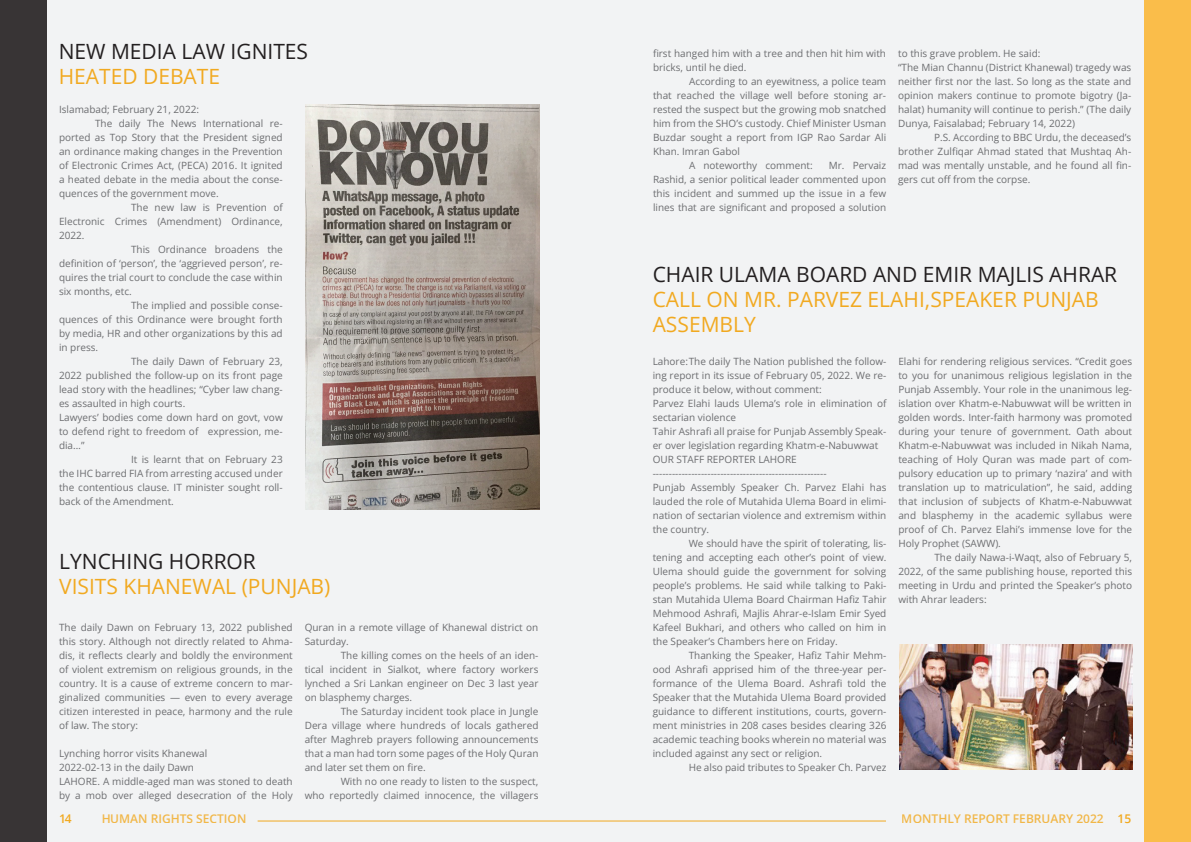
<style>
.page{position:relative;width:1191px;height:842px;background:#f2f3f4}
.page>*{position:absolute;margin:0;border:0;box-sizing:border-box;transform-origin:0 0}
.t1{font:700 21px/25.2px "Open Sans";color:#f1a920}
.t2{font:700 21px "Open Sans";color:#231f20}
.t3{font:600 12px "Open Sans";color:#f1a920}
.t4{font:10px/14px "Open Sans";color:#6c6d70;text-align:justify}
.t5{font:700 10px "Open Sans";color:#6c6d70}
.s1{font-weight:700}
</style>
<div class="page">
<div style="left:1144px;top:0;width:47px;height:842px;background:#fabd4a"></div>
<div style="left:0;top:0;width:46px;height:842px;background:#383435"></div>
<hr style="left:258px;top:820px;width:628px;height:1px;background:#f1a920">
<img style="left:306px;top:105px;width:234px;height:405px">
<img style="left:899px;top:645px;width:233px;height:125px">
<h1 class="t2" style="left:59px;top:37px;width:251px">NEW MEDIA LAW IGNITES</h1>
<h1 class="t1" style="left:59px;top:63px;width:163px">HEATED DEBATE</h1>
<p class="t4" style="left:59px;top:102px;width:142px">Islamabad; February 21, 2022:</p>
<p class="t4" style="left:95px;top:116px;width:189px">The daily The News International re-</p>
<p class="t4" style="left:59px;top:130px;width:225px">ported as Top Story that the President signed</p>
<p class="t4" style="left:59px;top:144px;width:225px">an ordinance making changes in the Prevention</p>
<p class="t4" style="left:59px;top:158px;width:225px">of Electronic Crimes Act, (PECA) 2016. It ignited</p>
<p class="t4" style="left:59px;top:172px;width:225px">a heated debate in the media about the conse-</p>
<p class="t4" style="left:59px;top:186px;width:161px">quences of the government move.</p>
<p class="t4" style="left:131px;top:200px;width:153px">The new law is Prevention of</p>
<p class="t4" style="left:59px;top:214px;width:225px">Electronic Crimes (Amendment) Ordinance,</p>
<p class="t4" style="left:59px;top:228px;width:27px">2022.</p>
<p class="t4" style="left:131px;top:242px;width:153px">This Ordinance broadens the</p>
<p class="t4" style="left:59px;top:256px;width:225px">definition of ‘person’, the ‘aggrieved person’, re-</p>
<p class="t4" style="left:59px;top:270px;width:225px">quires the trial court to conclude the case within</p>
<p class="t4" style="left:59px;top:284px;width:74px">six months, etc.</p>
<p class="t4" style="left:131px;top:298px;width:153px">The implied and possible conse-</p>
<p class="t4" style="left:59px;top:312px;width:225px">quences of this Ordinance were brought forth</p>
<p class="t4" style="left:59px;top:326px;width:225px">by media, HR and other organizations by this ad</p>
<p class="t4" style="left:59px;top:340px;width:41px">in press.</p>
<p class="t4" style="left:131px;top:354px;width:153px">The daily Dawn of February 23,</p>
<p class="t4" style="left:59px;top:368px;width:225px">2022 published the follow-up on its front page</p>
<p class="t4" style="left:59px;top:382px;width:225px">lead story with the headlines; <span class="s1">“Cyber law chang-</span></p>
<p class="t5" style="left:59px;top:396px;width:128px">es assaulted in high courts.</p>
<p class="t5" style="left:59px;top:410px;width:225px">Lawyers’ bodies come down hard on govt, vow</p>
<p class="t5" style="left:59px;top:424px;width:225px">to defend right to freedom of expression, me-</p>
<p class="t5" style="left:59px;top:438px;width:27px">dia…”</p>
<p class="t4" style="left:59px;top:452px;width:225px;text-indent:72px">It is learnt that on February 23 the IHC barred FIA from arresting accused under the contentious clause. IT minister sought roll&shy;back of the Amendment.</p>
<h1 class="t2" style="left:59px;top:547px;width:198px">LYNCHING HORROR</h1>
<h1 class="t1" style="left:59px;top:573px;width:273px">VISITS KHANEWAL (PUNJAB)</h1>
<p class="t4" style="left:59px;top:620px;width:235px">The daily Dawn on February 13, 2022 published this story. Although not directly related to Ahma&shy;dis, it reflects clearly and boldly the environment of violent extremism on religious grounds, in the country. It is a cause of extreme concern to mar&shy;ginalized communities — even to every average citizen interested in peace, harmony and the rule of law. The story:</p>
<p class="t4" style="left:59px;top:746px;width:235px;text-align:left">Lynching horror visits Khanewal<br>2022-02-13 in the daily Dawn<br>LAHORE. A middle-aged man was stoned to death by a mob over alleged desecration of the Holy</p>
<p class="t4" style="left:305px;top:620px;width:235px">Quran in a remote village of Khanewal district on<br>Saturday.</p>
<p class="t4" style="left:305px;top:648px;width:235px;text-indent:36px">The killing comes on the heels of an iden&shy;tical incident in Sialkot, where factory workers lynched a Sri Lankan engineer on Dec 3 last year on blasphemy charges.</p>
<p class="t4" style="left:305px;top:704px;width:235px;text-indent:36px">The Saturday incident took place in Jungle Dera village where hundreds of locals gathered after Maghreb prayers following announcements that a man had torn some pages of the Holy Quran and later set them on fire.</p>
<p class="t4" style="left:305px;top:774px;width:235px;text-align:right">With no one ready to listen to the suspect,<br>who reportedly claimed innocence, the villagers</p>
<p class="t4" style="left:653px;top:46px;width:235px">first hanged him with a tree and then hit him with bricks, until he died.</p>
<p class="t4" style="left:689px;top:74px;width:199px">According to an eyewitness, a police team</p>
<p class="t4" style="left:653px;top:88px;width:235px">that reached the village well before stoning ar-</p>
<p class="t4" style="left:653px;top:102px;width:235px">rested the suspect but the growing mob snatched</p>
<p class="t4" style="left:653px;top:116px;width:235px">him from the SHO’s custody. Chief Minister Usman</p>
<p class="t4" style="left:653px;top:130px;width:235px">Buzdar sought a report from IGP Rao Sardar Ali</p>
<p class="t4" style="left:653px;top:144px;width:89px">Khan. Imran Gabol</p>
<p class="t4" style="left:689px;top:158px;width:125px">A noteworthy comment:</p>
<p class="t4" style="left:653px;top:158px;width:235px;text-indent:176px">Mr. Pervaiz Rashid, a senior political leader commented upon this incident and summed up the issue in a few lines that are significant and proposed a solution</p>
<p class="t4" style="left:898px;top:46px;width:235px;text-align:left">to this grave problem. He said:<br>“The Mian Channu (District Khanewal) tragedy was neither first nor the last. So long as the state and opinion makers continue to promote bigotry (Ja&shy;halat) humanity will continue to perish.” (The daily Dunya, Faisalabad; February 14, 2022)</p>
<p class="t4" style="left:898px;top:130px;width:235px;text-indent:36px">P.S. According to BBC Urdu, the deceased’s brother Zulfiqar Ahmad stated that Mushtaq Ah&shy;mad was mentally unstable, and he found all fin&shy;gers cut off from the corpse.</p>
<h1 class="t2" style="left:652px;top:260px;width:466px">CHAIR ULAMA BOARD AND EMIR MAJLIS AHRAR</h1>
<h1 class="t1" style="left:652px;top:286px;width:447px">CALL ON MR. PARVEZ ELAHI,SPEAKER PUNJAB<br>ASSEMBLY</h1>
<p class="t4" style="left:652px;top:354px;width:235px;text-align:left">Lahore:The daily The Nation published the follow&shy;ing report in its issue of February 05, 2022. We re&shy;produce it below, without comment:<br>Parvez Elahi lauds Ulema’s role in elimination of sectarian violence<br>Tahir Ashrafi all praise for Punjab Assembly Speak&shy;er over legislation regarding Khatm-e-Nabuwwat OUR STAFF REPORTER LAHORE ------------------------------------------------------<br>Punjab Assembly Speaker Ch. Parvez Elahi has lauded the role of Mutahida Ulema Board in elimi&shy;nation of sectarian violence and extremism within the country.</p>
<p class="t4" style="left:652px;top:536px;width:235px;text-indent:36px">We should have the spirit of tolerating, lis&shy;tening and accepting each other’s point of view.<br>Ulema should guide the government for solving people’s problems. He said while talking to Paki&shy;stan Mutahida Ulema Board Chairman Hafiz Tahir Mehmood Ashrafi, Majlis Ahrar-e-Islam Emir Syed Kafeel Bukhari, and others who called on him in the Speaker’s Chambers here on Friday.</p>
<p class="t4" style="left:652px;top:648px;width:235px;text-indent:36px">Thanking the Speaker, Hafiz Tahir Mehm&shy;ood Ashrafi apprised him of the three-year per&shy;formance of the Ulema Board. Ashrafi told the Speaker that the Mutahida Ulema Board provided guidance to different institutions, courts, govern&shy;ment ministries in 208 cases besides clearing 326 academic teaching books wherein no material was included against any sect or religion.</p>
<p class="t4" style="left:688px;top:760px;width:199px">He also paid tributes to Speaker Ch. Parvez</p>
<p class="t4" style="left:898px;top:354px;width:235px">Elahi for rendering religious services. “Credit goes to you for unanimous religious legislation in the Punjab Assembly. Your role in the unanimous leg&shy;islation over Khatm-e-Nabuwwat will be written in golden words. Inter-faith harmony was promoted during your tenure of government. Oath about Khatm-e-Nabuwwat was included in Nikah Nama, teaching of Holy Quran was made part of com&shy;pulsory education up to primary ‘nazira’ and with translation up to matriculation”, he said, adding that inclusion of subjects of Khatm-e-Nabuwwat and blasphemy in the academic syllabus were proof of Ch. Parvez Elahi’s immense love for the Holy Prophet (SAWW).</p>
<p class="t4" style="left:898px;top:550px;width:235px;text-indent:36px">The daily Nawa-i-Waqt, also of February 5, 2022, of the same publishing house, reported this meeting in Urdu and printed the Speaker’s photo with Ahrar leaders:</p>
<p class="t3" style="left:59px;top:810px;width:14px">14</p>
<p class="t3" style="left:101px;top:810px;width:147px">HUMAN RIGHTS SECTION</p>
<p class="t3" style="left:901px;top:810px;width:231px">MONTHLY REPORT FEBRUARY 2022 15</p>
</div>
